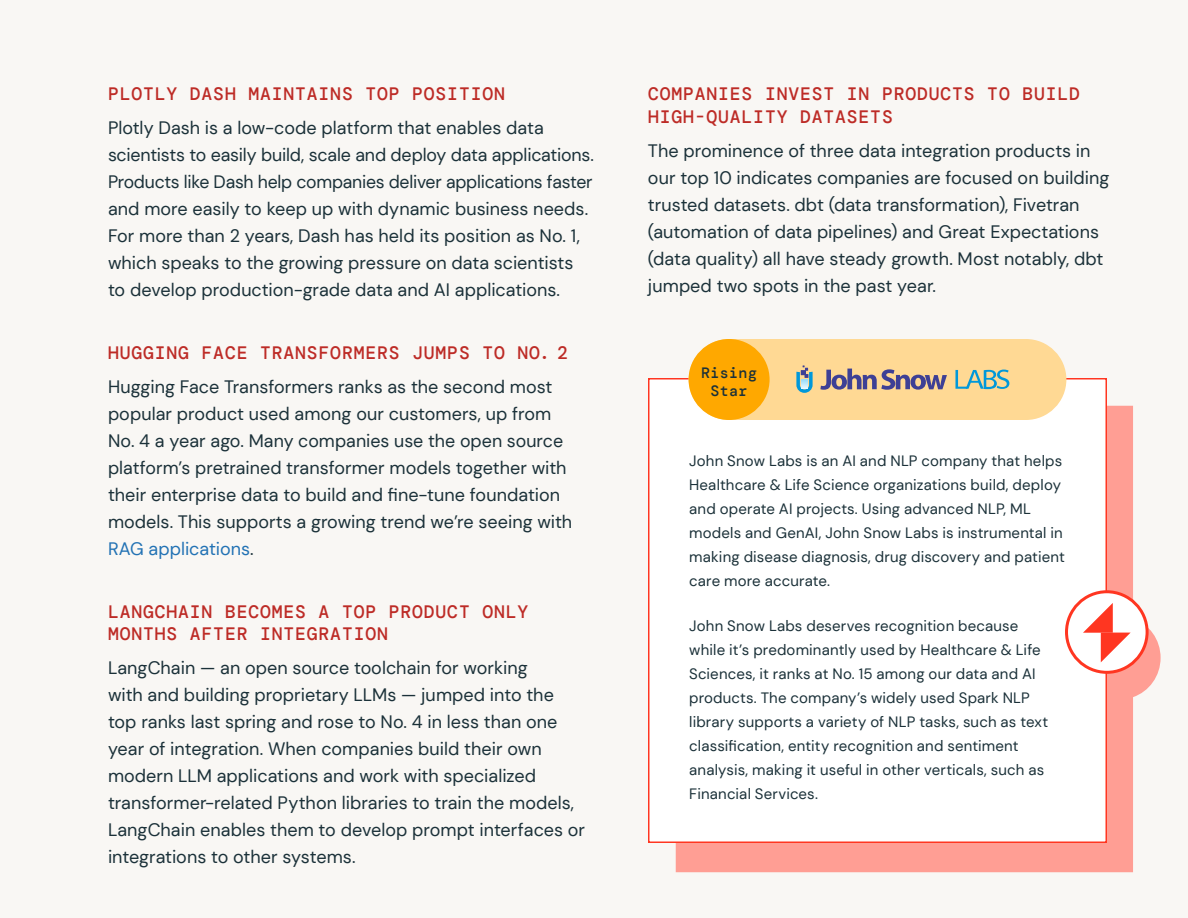
<style>
.page{position:relative;width:1188px;height:918px;background:#f9f7f4}
.page>*{position:absolute;margin:0;border:0;box-sizing:border-box;transform-origin:0 0}
.Body-navy{font:18px/27px "DM Sans";color:#1b3139}
.t1{font:500 18px/22.5px "DM Mono";letter-spacing:.05em;color:#bd2b26}
.t2{font:15px/24px "DM Sans";letter-spacing:.01em;color:#1b3139}
.H1-dark_navy{font:500 15px/18px "DM Mono";letter-spacing:.025em;color:#1b3139;text-align:center}
.s1{color:#2272b4}
</style>
<div class="page">
<svg style="left:676px;top:406px;width:485px;height:466px;fill:#ff9e94"></svg>
<div style="left:648px;top:378px;width:459px;height:465px;background:#fff;border:2px solid #ff3621"></div>
<div style="left:689px;top:339px;width:377px;height:81px;background:#ffd994;border-radius:40px"></div>
<div style="left:689px;top:339px;width:81px;height:81px;background:#ffa800;border-radius:50%"></div>
<svg style="left:796px;top:365px;width:213px;height:28px"></svg>
<div style="left:1067px;top:592px;width:80px;height:80px;background:#fff;border-radius:50%"></div>
<div style="left:1065px;top:590px;width:84px;height:84px;border:3px solid #ff3621;border-radius:50%"></div>
<svg style="left:1083px;top:603px;width:48px;height:59px"></svg>
<h3 class="t1" style="left:108px;top:83px;width:398px">PLOTLY DASH MAINTAINS TOP POSITION</h3>
<p class="Body-navy" style="left:108px;top:114px;width:487px">Plotly Dash is a low-code platform that enables data scientists to easily build, scale and deploy data applications.<br>Products like Dash help companies deliver applications faster and more easily to keep up with dynamic business needs.<br>For more than 2 years, Dash has held its position as No. 1, which speaks to the growing pressure on data scientists to develop production-grade data and AI applications.</p>
<h3 class="t1" style="left:108px;top:342px;width:461px">HUGGING FACE TRANSFORMERS JUMPS TO NO. 2</h3>
<p class="Body-navy" style="left:108px;top:373px;width:466px">Hugging Face Transformers ranks as the second most popular product used among our customers, up from No. 4 a year ago. Many companies use the open source platform’s pretrained transformer models together with their enterprise data to build and fine-tune foundation models. This supports a growing trend we’re seeing with <span class="s1">RAG applications</span>.</p>
<h3 class="t1" style="left:108px;top:600px;width:422px">LANGCHAIN BECOMES A TOP PRODUCT ONLY<br>MONTHS AFTER INTEGRATION</h3>
<p class="Body-navy" style="left:108px;top:654px;width:479px">LangChain — an open source toolchain for working<br>with and building proprietary LLMs — jumped into the top ranks last spring and rose to No. 4 in less than one year of integration. When companies build their own modern LLM applications and work with specialized transformer-related Python libraries to train the models, LangChain enables them to develop prompt interfaces or integrations to other systems.</p>
<h3 class="t1" style="left:648px;top:83px;width:434px">COMPANIES INVEST IN PRODUCTS TO BUILD<br>HIGH-QUALITY DATASETS</h3>
<p class="Body-navy" style="left:648px;top:137px;width:463px">The prominence of three data integration products in our top 10 indicates companies are focused on building trusted datasets. dbt (data transformation), Fivetran (automation of data pipelines) and Great Expectations (data quality) all have steady growth. Most notably, dbt jumped two spots in the past year.</p>
<p class="H1-dark_navy" style="left:701px;top:364px;width:57px">Rising<br>Star</p>
<h3 class="t2" style="left:689px;top:449px;width:377px">John Snow Labs is an AI and NLP company that helps Healthcare &amp; Life Science organizations build, deploy and operate AI projects. Using advanced NLP, ML models and GenAI, John Snow Labs is instrumental in making disease diagnosis, drug discovery and patient care more accurate.</h3>
<h3 class="t2" style="left:689px;top:613px;width:360px">John Snow Labs deserves recognition because while it’s predominantly used by Healthcare &amp; Life Sciences, it ranks at No. 15 among our data and AI products. The company’s widely used Spark NLP library supports a variety of NLP tasks, such as text classification, entity recognition and sentiment analysis, making it useful in other verticals, such as Financial Services.</h3>
</div>
